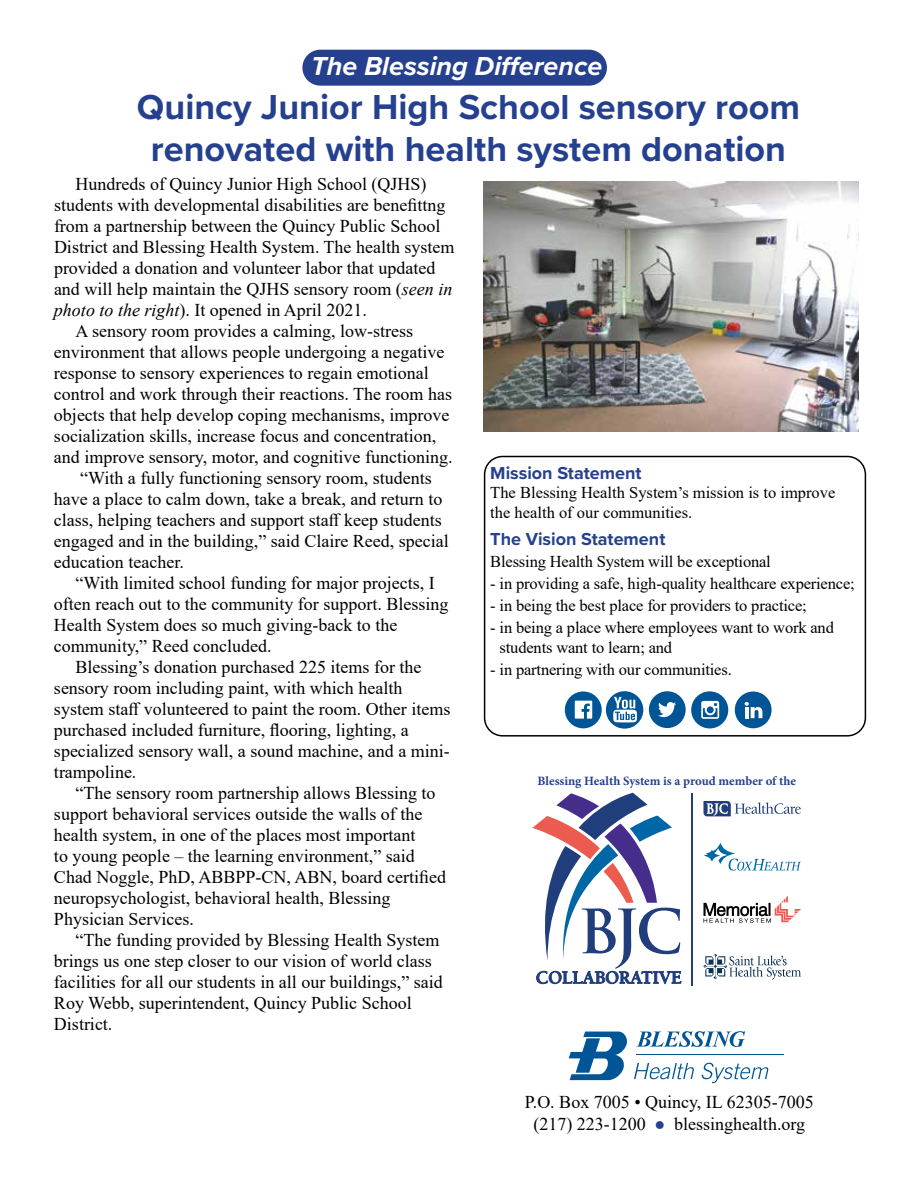
<style>
.page{position:relative;width:918px;height:1188px;background:#fff}
.page>*{position:absolute;margin:0;border:0;box-sizing:border-box;transform-origin:0 0}
.t1{font:700 36px/41.4px "Proxima Nova";color:#25408f;text-align:center}
.t2{font:italic 700 27px "Proxima Nova";color:#fff}
.t3{font:18px/21.6px "Times New Roman";color:#000;text-align:center}
.t4{font:700 18px "Proxima Nova";color:#25408f}
.t5{font:16.5px/19.5px "Times New Roman";letter-spacing:-.01em;color:#000}
.t6{font:700 12.75px "Minion Pro";letter-spacing:-.005em;color:#25408f}
.s1{font-style:italic}
.s2{color:#25408f}
</style>
<div class="page">
<div style="left:302px;top:50px;width:305px;height:36px;background:#25408f;border-radius:18px"></div>
<svg style="left:569px;top:1032px;width:58px;height:48px"></svg>
<svg style="left:636px;top:1031px;width:109px;height:16px"></svg>
<hr style="left:636px;top:1054px;width:147px;height:1px;background:#005596">
<svg style="left:634px;top:1063px;width:60px;height:16px"></svg>
<svg style="left:702px;top:1063px;width:66px;height:20px"></svg>
<hr style="left:691px;top:793px;width:1px;height:192px;background:#213e77">
<svg style="left:703px;top:801px;width:98px;height:15px"></svg>
<svg style="left:703px;top:954px;width:98px;height:26px"></svg>
<svg style="left:711px;top:843px;width:90px;height:28px"></svg>
<svg style="left:703px;top:850px;width:17px;height:12px"></svg>
<svg style="left:532px;top:793px;width:149px;height:192px"></svg>
<svg style="left:703px;top:896px;width:98px;height:27px"></svg>
<div style="left:606px;top:691px;width:37px;height:38px;background:#005596;border-radius:50%"></div>
<svg style="left:613px;top:697px;width:24px;height:25px"></svg>
<div style="left:691px;top:691px;width:37px;height:37px;background:#005596;border-radius:50%"></div>
<svg style="left:701px;top:701px;width:18px;height:18px"></svg>
<svg style="left:565px;top:691px;width:37px;height:37px"></svg>
<div style="left:649px;top:691px;width:37px;height:37px;background:#005596;border-radius:50%"></div>
<svg style="left:658px;top:702px;width:18px;height:15px"></svg>
<div style="left:735px;top:692px;width:37px;height:36px;background:#005596;border-radius:50%"></div>
<svg style="left:745px;top:702px;width:17px;height:16px"></svg>
<img style="left:484px;top:181px;width:374px;height:250px">
<div style="left:484px;top:456px;width:382px;height:281px;border:2px solid #000;border-radius:18px"></div>
<h2 class="t2" style="left:311px;top:46px;width:293px">The Blessing Difference</h2>
<h1 class="t1" style="left:137px;top:86px;width:665px">Quincy Junior High School sensory room renovated with health system donation</h1>
<p class="t3" style="left:76px;top:172px;width:352px">Hundreds of Quincy Junior High School (QJHS)</p>
<p class="t3" style="left:54px;top:193px;width:393px">students with developmental disabilities are benefittng</p>
<p class="t3" style="left:54px;top:214px;width:388px">from a partnership between the Quincy Public School</p>
<p class="t3" style="left:54px;top:235px;width:402px">District and Blessing Health System. The health system</p>
<p class="t3" style="left:54px;top:256px;width:383px">provided a donation and volunteer labor that updated</p>
<p class="t3" style="left:54px;top:277px;width:400px">and will help maintain the QJHS sensory room (<span class="s1">seen in</span></p>
<p class="t3" style="left:54px;top:298px;width:314px"><span class="s1">photo to the right</span>). It opened in April 2021.</p>
<p class="t3" style="left:76px;top:319px;width:339px">A sensory room provides a calming, low-stress</p>
<p class="t3" style="left:54px;top:340px;width:392px">environment that allows people undergoing a negative</p>
<p class="t3" style="left:54px;top:361px;width:376px">response to sensory experiences to regain emotional</p>
<p class="t3" style="left:54px;top:382px;width:400px">control and work through their reactions. The room has</p>
<p class="t3" style="left:54px;top:403px;width:397px">objects that help develop coping mechanisms, improve</p>
<p class="t3" style="left:54px;top:424px;width:384px">socialization skills, increase focus and concentration,</p>
<p class="t3" style="left:54px;top:445px;width:400px">and improve sensory, motor, and cognitive functioning.</p>
<p class="t3" style="left:80px;top:466px;width:353px">“With a fully functioning sensory room, students</p>
<p class="t3" style="left:54px;top:487px;width:390px">have a place to calm down, take a break, and return to</p>
<p class="t3" style="left:54px;top:508px;width:389px">class, helping teachers and support staff keep students</p>
<p class="t3" style="left:54px;top:529px;width:396px">engaged and in the building,” said Claire Reed, special</p>
<p class="t3" style="left:54px;top:550px;width:131px">education teacher.</p>
<p class="t3" style="left:76px;top:571px;width:361px">“With limited school funding for major projects, I</p>
<p class="t3" style="left:54px;top:592px;width:396px">often reach out to the community for support. Blessing</p>
<p class="t3" style="left:54px;top:613px;width:345px">Health System does so much giving-back to the</p>
<p class="t3" style="left:54px;top:634px;width:219px">community,” Reed concluded.</p>
<p class="t3" style="left:76px;top:655px;width:347px">Blessing’s donation purchased 225 items for the</p>
<p class="t3" style="left:54px;top:676px;width:350px">sensory room including paint, with which health</p>
<p class="t3" style="left:54px;top:697px;width:398px">system staff volunteered to paint the room. Other items</p>
<p class="t3" style="left:54px;top:718px;width:356px">purchased included furniture, flooring, lighting, a</p>
<p class="t3" style="left:54px;top:739px;width:397px">specialized sensory wall, a sound machine, and a mini-</p>
<p class="t3" style="left:54px;top:760px;width:84px">trampoline.</p>
<p class="t3" style="left:76px;top:781px;width:361px">“The sensory room partnership allows Blessing to</p>
<p class="t3" style="left:54px;top:802px;width:370px">support behavioral services outside the walls of the</p>
<p class="t3" style="left:54px;top:823px;width:363px">health system, in one of the places most important</p>
<p class="t3" style="left:54px;top:844px;width:362px">to young people – the learning environment,” said</p>
<p class="t3" style="left:54px;top:865px;width:394px">Chad Noggle, PhD, ABBPP-CN, ABN, board certified</p>
<p class="t3" style="left:54px;top:886px;width:338px">neuropsychologist, behavioral health, Blessing</p>
<p class="t3" style="left:54px;top:907px;width:141px">Physician Services.</p>
<p class="t3" style="left:76px;top:928px;width:365px">“The funding provided by Blessing Health System</p>
<p class="t3" style="left:54px;top:949px;width:379px">brings us one step closer to our vision of world class</p>
<p class="t3" style="left:54px;top:970px;width:390px">facilities for all our students in all our buildings,” said</p>
<p class="t3" style="left:54px;top:991px;width:359px">Roy Webb, superintendent, Quincy Public School</p>
<p class="t3" style="left:54px;top:1012px;width:60px">District.</p>
<p class="t4" style="left:490px;top:459px;width:153px">Mission Statement</p>
<p class="t5" style="left:490px;top:482px;width:347px">The Blessing Health System’s mission is to improve the health of our communities.</p>
<p class="t4" style="left:490px;top:526px;width:177px">The Vision Statement</p>
<p class="t5" style="left:490px;top:552px;width:282px">Blessing Health System will be exceptional</p>
<p class="t5" style="left:490px;top:573px;width:366px">- in providing a safe, high-quality healthcare experience;</p>
<p class="t5" style="left:490px;top:595px;width:318px">- in being the best place for providers to practice;</p>
<p class="t5" style="left:500px;top:617px;width:336px;text-indent:-9px">- in being a place where employees want to work and students want to learn; and</p>
<p class="t5" style="left:490px;top:659px;width:243px">- in partnering with our communities.</p>
<p class="t6" style="left:538px;top:772px;width:260px">Blessing Health System is a proud member of the</p>
<p class="t3" style="left:525px;top:1091px;width:290px">P.O. Box 7005 • Quincy, IL 62305-7005 (217) 223-1200 <span class="s2">●</span> blessinghealth.org</p>
</div>
